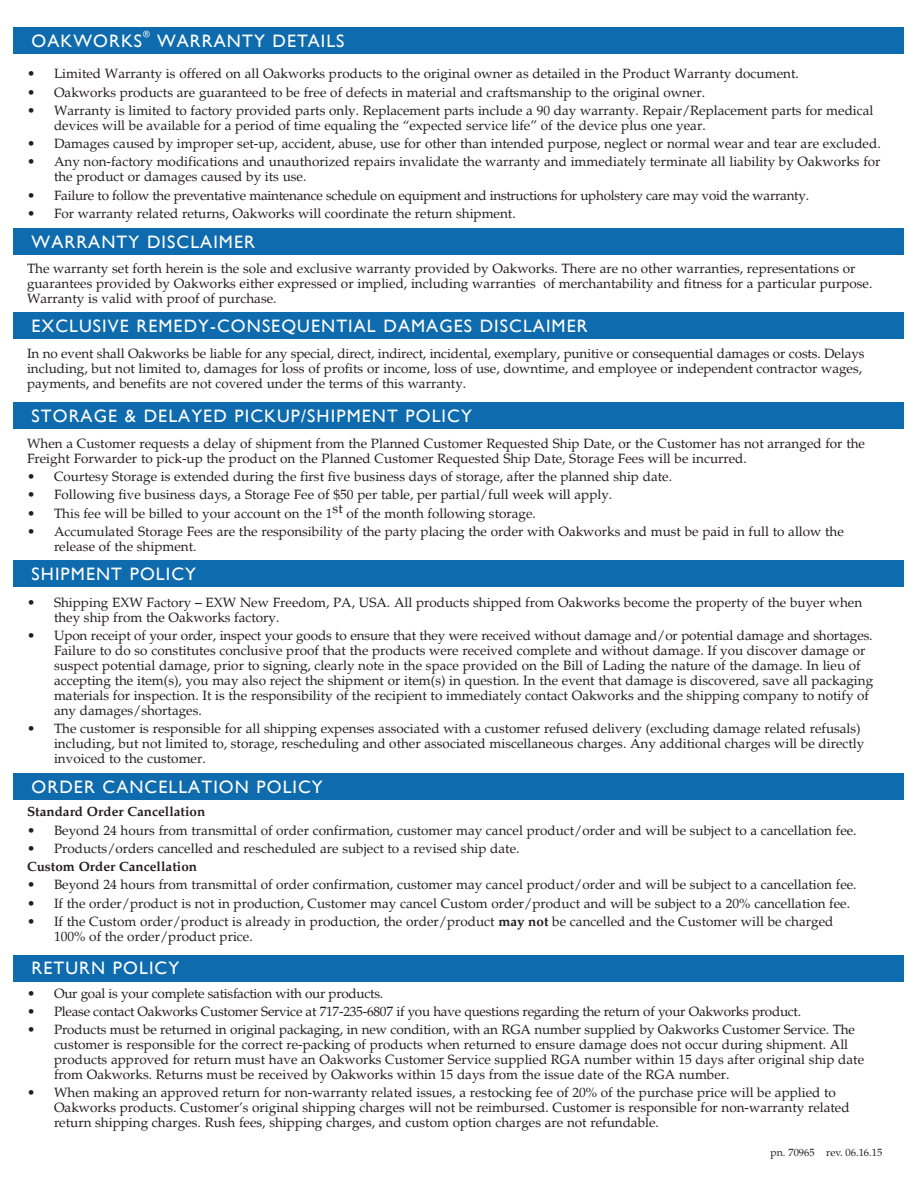
<style>
.page{position:relative;width:918px;height:1188px;background:#fff}
.page>*{position:absolute;margin:0;border:0;box-sizing:border-box;transform-origin:0 0}
.t1{font:18px "Gill Sans";letter-spacing:.06em;color:#fff}
.t2{font:13.5px/15px "Palatino";color:#231f20}
.t3{font:13.5px "Palatino";letter-spacing:-.02em;color:#231f20}
.t4{font:700 13.5px "Palatino";color:#231f20}
.t5{font:10.5px "Palatino";color:#231f20}
.t6{font:9px "Gill Sans";color:#fff}
.s1{font-weight:700}
</style>
<div class="page">
<div style="left:14px;top:27px;width:890px;height:27px;background:#0e6bad"></div>
<div style="left:14px;top:228px;width:890px;height:27px;background:#0e6bad"></div>
<div style="left:14px;top:312px;width:890px;height:27px;background:#0e6bad"></div>
<div style="left:14px;top:560px;width:890px;height:27px;background:#0e6bad"></div>
<div style="left:14px;top:955px;width:890px;height:27px;background:#0e6bad"></div>
<div style="left:14px;top:402px;width:890px;height:27px;background:#0e6bad"></div>
<div style="left:14px;top:773px;width:890px;height:27px;background:#0e6bad"></div>
<p class="t6" style="left:143px;top:28px;width:8px">®</p>
<p class="t1" style="left:32px;top:30px;width:112px">OAKWORKS</p>
<p class="t1" style="left:157px;top:30px;width:189px">WARRANTY DETAILS</p>
<p class="t2" style="left:27px;top:67px;width:773px">• Limited Warranty is offered on all Oakworks products to the original owner as detailed in the Product Warranty document.</p>
<p class="t2" style="left:27px;top:85px;width:680px">• Oakworks products are guaranteed to be free of defects in material and craftsmanship to the original owner.</p>
<p class="t2" style="left:54px;top:103px;width:821px;text-indent:-27px">• Warranty is limited to factory provided parts only. Replacement parts include a 90 day warranty. Repair/Replacement parts for medical devices will be available for a period of time equaling the “expected service life” of the device plus one year.</p>
<p class="t2" style="left:27px;top:136px;width:855px">• Damages caused by improper set-up, accident, abuse, use for other than intended purpose, neglect or normal wear and tear are excluded.</p>
<p class="t2" style="left:54px;top:155px;width:828px;text-indent:-27px">• Any non-factory modifications and unauthorized repairs invalidate the warranty and immediately terminate all liability by Oakworks for the product or damages caused by its use.</p>
<p class="t3" style="left:27px;top:187px;width:784px">• Failure to follow the preventative maintenance schedule on equipment and instructions for upholstery care may void the warranty.</p>
<p class="t2" style="left:27px;top:206px;width:490px">• For warranty related returns, Oakworks will coordinate the return shipment.</p>
<p class="t1" style="left:32px;top:231px;width:225px">WARRANTY DISCLAIMER</p>
<p class="t2" style="left:27px;top:261px;width:847px">The warranty set forth herein is the sole and exclusive warranty provided by Oakworks. There are no other warranties, representations or guarantees provided by Oakworks either expressed or implied, including warranties of merchantability and fitness for a particular purpose.<br>Warranty is valid with proof of purchase.</p>
<p class="t1" style="left:32px;top:316px;width:558px">EXCLUSIVE REMEDY-CONSEQUENTIAL DAMAGES DISCLAIMER</p>
<p class="t2" style="left:27px;top:347px;width:839px">In no event shall Oakworks be liable for any special, direct, indirect, incidental, exemplary, punitive or consequential damages or costs. Delays including, but not limited to, damages for loss of profits or income, loss of use, downtime, and employee or independent contractor wages, payments, and benefits are not covered under the terms of this warranty.</p>
<p class="t1" style="left:32px;top:405px;width:442px">STORAGE &amp; DELAYED PICKUP/SHIPMENT POLICY</p>
<p class="t2" style="left:27px;top:436px;width:840px">When a Customer requests a delay of shipment from the Planned Customer Requested Ship Date, or the Customer has not arranged for the<br>Freight Forwarder to pick-up the product on the Planned Customer Requested Ship Date, Storage Fees will be incurred.</p>
<p class="t2" style="left:27px;top:469px;width:647px">• Courtesy Storage is extended during the first five business days of storage, after the planned ship date.</p>
<p class="t2" style="left:27px;top:488px;width:587px">• Following five business days, a Storage Fee of $50 per table, per partial/full week will apply.</p>
<p class="t2" style="left:27px;top:506px;width:510px">• This fee will be billed to your account on the 1st of the month following storage.</p>
<p class="t2" style="left:54px;top:524px;width:791px;text-indent:-27px">• Accumulated Storage Fees are the responsibility of the party placing the order with Oakworks and must be paid in full to allow the release of the shipment.</p>
<p class="t1" style="left:32px;top:564px;width:166px">SHIPMENT POLICY</p>
<p class="t2" style="left:54px;top:595px;width:810px;text-indent:-27px">• Shipping EXW Factory – EXW New Freedom, PA, USA. All products shipped from Oakworks become the property of the buyer when they ship from the Oakworks factory.</p>
<p class="t2" style="left:54px;top:628px;width:821px;text-indent:-27px">• Upon receipt of your order, inspect your goods to ensure that they were received without damage and/or potential damage and shortages.<br>Failure to do so constitutes conclusive proof that the products were received complete and without damage. If you discover damage or suspect potential damage, prior to signing, clearly note in the space provided on the Bill of Lading the nature of the damage. In lieu of accepting the item(s), you may also reject the shipment or item(s) in question. In the event that damage is discovered, save all packaging materials for inspection. It is the responsibility of the recipient to immediately contact Oakworks and the shipping company to notify of any damages/shortages.</p>
<p class="t2" style="left:54px;top:722px;width:812px;text-indent:-27px">• The customer is responsible for all shipping expenses associated with a customer refused delivery (excluding damage related refusals) including, but not limited to, storage, rescheduling and other associated miscellaneous charges. Any additional charges will be directly invoiced to the customer.</p>
<p class="t1" style="left:32px;top:776px;width:293px">ORDER CANCELLATION POLICY</p>
<p class="t4" style="left:27px;top:804px;width:180px">Standard Order Cancellation</p>
<p class="t2" style="left:27px;top:823px;width:831px">• Beyond 24 hours from transmittal of order confirmation, customer may cancel product/order and will be subject to a cancellation fee.</p>
<p class="t2" style="left:27px;top:841px;width:494px">• Products/orders cancelled and rescheduled are subject to a revised ship date.</p>
<p class="t4" style="left:27px;top:859px;width:172px">Custom Order Cancellation</p>
<p class="t2" style="left:27px;top:878px;width:831px">• Beyond 24 hours from transmittal of order confirmation, customer may cancel product/order and will be subject to a cancellation fee.</p>
<p class="t2" style="left:27px;top:896px;width:825px">• If the order/product is not in production, Customer may cancel Custom order/product and will be subject to a 20% cancellation fee.</p>
<p class="t2" style="left:54px;top:914px;width:781px;text-indent:-27px">• If the Custom order/product is already in production, the order/product <span class="s1">may not</span> be cancelled and the Customer will be charged<br>100% of the order/product price.</p>
<p class="t1" style="left:32px;top:958px;width:149px">RETURN POLICY</p>
<p class="t3" style="left:27px;top:985px;width:358px">• Our goal is your complete satisfaction with our products.</p>
<p class="t3" style="left:27px;top:1003px;width:776px">• Please contact Oakworks Customer Service at 717-235-6807 if you have questions regarding the return of your Oakworks product.</p>
<p class="t2" style="left:54px;top:1022px;width:812px;text-indent:-27px">• Products must be returned in original packaging, in new condition, with an RGA number supplied by Oakworks Customer Service. The customer is responsible for the correct re-packing of products when returned to ensure damage does not occur during shipment. All products approved for return must have an Oakworks Customer Service supplied RGA number within 15 days after original ship date from Oakworks. Returns must be received by Oakworks within 15 days from the issue date of the RGA number.</p>
<p class="t2" style="left:54px;top:1085px;width:797px;text-indent:-27px">• When making an approved return for non-warranty related issues, a restocking fee of 20% of the purchase price will be applied to<br>Oakworks products. Customer’s original shipping charges will not be reimbursed. Customer is responsible for non-warranty related return shipping charges. Rush fees, shipping charges, and custom option charges are not refundable.</p>
<p class="t5" style="left:771px;top:1146px;width:113px">pn. 70965 rev. 06.16.15</p>
</div>
